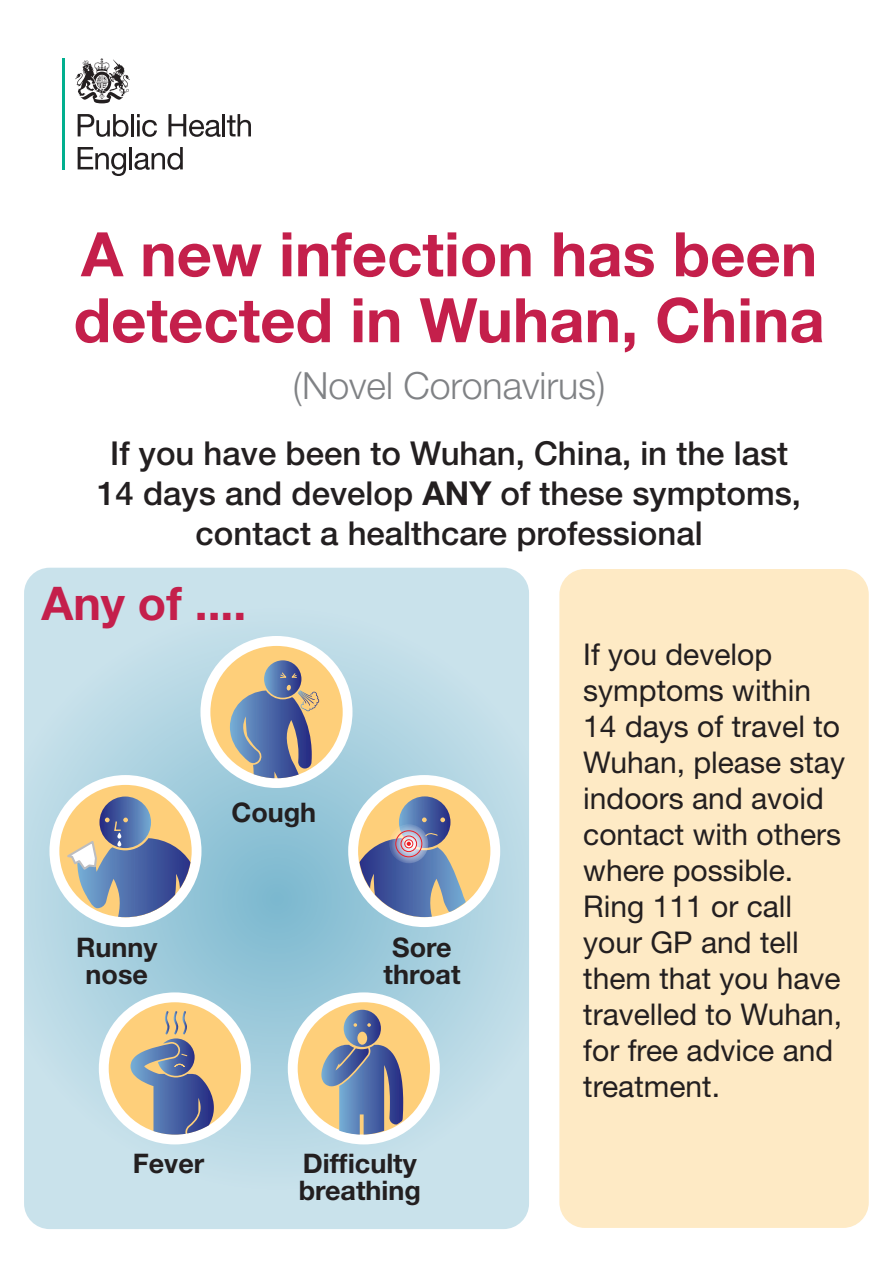
<style>
.page{position:relative;width:893px;height:1263px;background:#fff}
.page>*{position:absolute;margin:0;border:0;box-sizing:border-box;transform-origin:0 0}
.t1{font:700 61.5px/66px "Helvetica Neue LT Std";color:#c41f4b}
.t2{font:700 46.5px "Helvetica Neue LT Std";color:#c41f4b}
.t3{font:300 37.5px "Helvetica Neue LT Std";color:#808285}
.t4{font:500 33px/39.6px "Helvetica Neue LT Std";color:#231f20;text-align:center}
.t5{font:30px/36px "Helvetica Neue LT Std";color:#231f20}
.t6{font:700 27px/27px "Helvetica Neue LT Std";color:#231f20;text-align:center}
.s1{font-weight:700}
</style>
<div class="page">
<div style="left:559px;top:569px;width:310px;height:659px;background:#feeac5;border-radius:25px"></div>
<svg style="left:24px;top:568px;width:505px;height:661px;background:#b8d8e5"></svg>
<svg style="left:227px;top:114px;width:24px;height:22px"></svg>
<hr style="left:62px;top:58px;width:2px;height:111px;background:#01af8f">
<svg style="left:78px;top:114px;width:50px;height:23px"></svg>
<hr style="left:131px;top:114px;width:3px;height:22px;background:#231f20">
<svg style="left:137px;top:114px;width:20px;height:23px"></svg>
<svg style="left:168px;top:114px;width:53px;height:23px"></svg>
<hr style="left:223px;top:114px;width:2px;height:22px;background:#231f20">
<svg style="left:78px;top:147px;width:48px;height:29px"></svg>
<hr style="left:129px;top:147px;width:3px;height:22px;background:#231f20">
<svg style="left:134px;top:147px;width:49px;height:23px"></svg>
<svg style="left:75px;top:58px;width:55px;height:45px"></svg>
<div style="left:104px;top:998px;width:142px;height:141px;background:#fff;border-radius:50%"></div>
<div style="left:99px;top:992px;width:152px;height:152px;border:11px solid #fff;border-radius:50%"></div>
<div style="left:109px;top:1002px;width:132px;height:132px;background:#fecf7a;border-radius:50%"></div>
<svg style="left:131px;top:1011px;width:83px;height:123px"></svg>
<div style="left:206px;top:641px;width:141px;height:142px;background:#fff;border-radius:50%"></div>
<div style="left:200px;top:636px;width:152px;height:152px;border:11px solid #fff;border-radius:50%"></div>
<div style="left:210px;top:646px;width:133px;height:132px;background:#fecf7a;border-radius:50%"></div>
<svg style="left:230px;top:660px;width:90px;height:118px"></svg>
<div style="left:293px;top:998px;width:141px;height:141px;background:#fff;border-radius:50%"></div>
<div style="left:288px;top:992px;width:152px;height:152px;border:11px solid #fff;border-radius:50%"></div>
<div style="left:298px;top:1002px;width:132px;height:132px;background:#fecf7a;border-radius:50%"></div>
<svg style="left:321px;top:1010px;width:82px;height:124px"></svg>
<div style="left:55px;top:780px;width:141px;height:142px;background:#fff;border-radius:50%"></div>
<div style="left:49px;top:775px;width:152px;height:152px;border:11px solid #fff;border-radius:50%"></div>
<div style="left:59px;top:785px;width:133px;height:132px;background:#fecf7a;border-radius:50%"></div>
<svg style="left:99px;top:796px;width:52px;height:52px"></svg>
<svg style="left:62px;top:817px;width:128px;height:100px"></svg>
<div style="left:353px;top:780px;width:142px;height:142px;background:#fff;border-radius:50%"></div>
<div style="left:348px;top:775px;width:152px;height:152px;border:11px solid #fff;border-radius:50%"></div>
<div style="left:358px;top:785px;width:132px;height:132px;background:#fecf7a;border-radius:50%"></div>
<svg style="left:399px;top:796px;width:51px;height:52px"></svg>
<svg style="left:440px;top:817px;width:5px;height:5px"></svg>
<svg style="left:389px;top:824px;width:39px;height:39px"></svg>
<svg style="left:422px;top:817px;width:5px;height:5px"></svg>
<svg style="left:359px;top:831px;width:107px;height:86px"></svg>
<div style="left:404px;top:839px;width:9px;height:9px;border:1px solid #ee1d23;border-radius:50%"></div>
<div style="left:401px;top:836px;width:16px;height:16px;border:1px solid #ee1d23;border-radius:50%"></div>
<div style="left:395px;top:830px;width:27px;height:27px;border:1px solid #ee1d23;border-radius:50%"></div>
<h1 class="t1" style="left:74px;top:220px;width:753px">A new infection has been detected in Wuhan, China</h1>
<p class="t3" style="left:293px;top:362px;width:314px">(Novel Coronavirus)</p>
<p class="t4" style="left:97px;top:433px;width:705px">If you have been to Wuhan, China, in the last<br>14 days and develop <span class="s1">ANY</span> of these symptoms, contact a healthcare professional</p>
<h2 class="t2" style="left:42px;top:574px;width:206px">Any of ....</h2>
<p class="t6" style="left:231px;top:798px;width:86px">Cough</p>
<p class="t6" style="left:76px;top:933px;width:83px">Runny nose</p>
<p class="t6" style="left:384px;top:933px;width:78px">Sore throat</p>
<p class="t6" style="left:133px;top:1149px;width:73px">Fever</p>
<p class="t6" style="left:299px;top:1149px;width:124px;text-align:left">Difficulty breathing</p>
<p class="t5" style="left:583px;top:636px;width:263px">If you develop symptoms within<br>14 days of travel to<br>Wuhan, please stay indoors and avoid contact with others where possible.<br>Ring 111 or call your GP and tell them that you have travelled to Wuhan, for free advice and treatment.</p>
</div>
